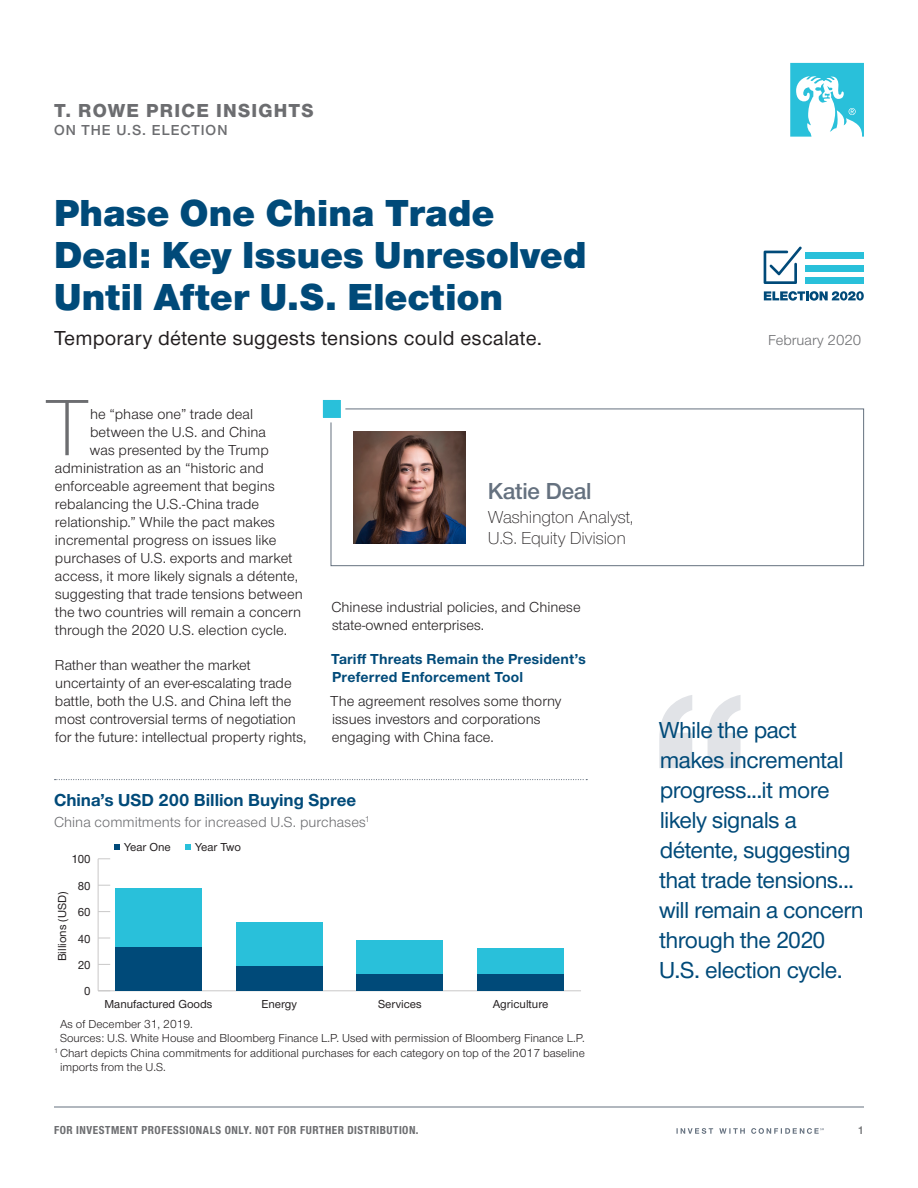
<style>
.page{position:relative;width:918px;height:1188px;background:#fff}
.page>*{position:absolute;margin:0;border:0;box-sizing:border-box;transform-origin:0 0}
.t1{font:300 82.8px "Nimbus Sans Novus";color:#6c6d70}
.t2{font:900 39px/42px "Nimbus Sans Novus";letter-spacing:.005em;color:#004a79}
.t3{font:500 24px/30px "Nimbus Sans Novus";letter-spacing:-.025em;color:#004a79}
.t4{font:600 24px "Nimbus Sans Novus";letter-spacing:-.01em;color:#65717f}
.t5{font:500 21px "Nimbus Sans Novus";letter-spacing:.01em;color:#231f20}
.t6{font:800 19.5px "Nimbus Sans Novus";letter-spacing:.065em;color:#6c6d70}
.t7{font:300 18px/21px "Nimbus Sans Novus";letter-spacing:-.01em;color:#231f20}
.t8{font:700 18px "Nimbus Sans Novus";color:#004a79}
.t9{font:15px/18px "Nimbus Sans Novus";color:#231f20}
.t10{font:700 15px/18px "Nimbus Sans Novus";letter-spacing:.015em;color:#004a79}
.t11{font:15px "Nimbus Sans Novus";letter-spacing:.005em;color:#6c6d70}
.t12{font:600 15px "Nimbus Sans Novus";letter-spacing:.065em;color:#6c6d70}
.t13{font:12px "Nimbus Sans Novus";color:#231f20}
.t14{font:500 12px "Nimbus Sans Novus";color:#231f20}
.t15{font:700 12px "Nimbus Sans Novus Cond";letter-spacing:.04em;color:#6c6d70}
.t16{font:600 11.25px "Nimbus Sans Novus";color:#6c6d70}
</style>
<div class="page">
<hr style="left:54px;top:1107px;width:810px;height:1px;background:#65717f">
<svg style="left:790px;top:63px;width:74px;height:74px"></svg>
<div style="left:805px;top:278px;width:58px;height:6px;background:#29c0da"></div>
<div style="left:805px;top:265px;width:58px;height:6px;background:#29c0da"></div>
<div style="left:805px;top:252px;width:59px;height:6px;background:#29c0da"></div>
<svg style="left:764px;top:291px;width:100px;height:10px"></svg>
<svg style="left:764px;top:246px;width:38px;height:38px"></svg>
<svg style="left:55px;top:779px;width:532px;height:1px"></svg>
<hr style="left:98px;top:990px;width:483px;height:1px;background:#c9c8c8">
<hr style="left:98px;top:859px;width:1px;height:132px;background:#c9c8c8">
<svg style="left:98px;top:938px;width:12px;height:1px"></svg>
<svg style="left:98px;top:858px;width:12px;height:1px"></svg>
<div style="left:115px;top:888px;width:87px;height:59px;background:#29c0da"></div>
<div style="left:236px;top:922px;width:87px;height:44px;background:#29c0da"></div>
<div style="left:356px;top:941px;width:87px;height:33px;background:#29c0da"></div>
<div style="left:477px;top:949px;width:87px;height:25px;background:#29c0da"></div>
<div style="left:115px;top:947px;width:87px;height:44px;background:#004a79"></div>
<div style="left:236px;top:966px;width:87px;height:25px;background:#004a79"></div>
<div style="left:356px;top:974px;width:87px;height:17px;background:#004a79"></div>
<div style="left:477px;top:974px;width:87px;height:17px;background:#004a79"></div>
<svg style="left:185px;top:844px;width:6px;height:6px"></svg>
<svg style="left:114px;top:844px;width:6px;height:6px"></svg>
<svg style="left:677px;top:1128px;width:147px;height:6px"></svg>
<svg style="left:659px;top:695px;width:82px;height:73px"></svg>
<div style="left:331px;top:409px;width:533px;height:157px;border:1px solid #65717f"></div>
<div style="left:318px;top:395px;width:27px;height:27px;background:#29c0da;border:4px solid #fff"></div>
<img style="left:354px;top:432px;width:111px;height:112px">
<h3 class="t6" style="left:54px;top:97px;width:261px">T. ROWE PRICE INSIGHTS</h3>
<p class="t12" style="left:54px;top:120px;width:175px">ON THE U.S. ELECTION</p>
<h2 class="t2" style="left:54px;top:189px;width:534px">Phase One China Trade<br>Deal: Key Issues Unresolved<br>Until After U.S. Election</h2>
<h3 class="t5" style="left:54px;top:324px;width:490px">Temporary détente suggests tensions could escalate.</h3>
<h1 class="t1" style="left:45px;top:372px;width:46px">T</h1>
<p class="t9" style="left:90px;top:405px;width:165px">he “phase one” trade deal</p>
<p class="t9" style="left:90px;top:423px;width:177px">between the U.S. and China</p>
<p class="t9" style="left:90px;top:441px;width:180px">was presented by the Trump</p>
<p class="t9" style="left:55px;top:459px;width:210px">administration as an “historic and</p>
<p class="t9" style="left:55px;top:477px;width:221px">enforceable agreement that begins</p>
<p class="t9" style="left:55px;top:495px;width:206px">rebalancing the U.S.‑China trade</p>
<p class="t9" style="left:55px;top:513px;width:222px">relationship.” While the pact makes</p>
<p class="t9" style="left:55px;top:531px;width:223px">incremental progress on issues like</p>
<p class="t9" style="left:55px;top:549px;width:239px">purchases of U.S. exports and market</p>
<p class="t9" style="left:55px;top:567px;width:245px">access, it more likely signals a détente,</p>
<p class="t9" style="left:55px;top:585px;width:249px">suggesting that trade tensions between</p>
<p class="t9" style="left:55px;top:603px;width:247px">the two countries will remain a concern</p>
<p class="t9" style="left:55px;top:621px;width:234px">through the 2020 U.S. election cycle.</p>
<p class="t9" style="left:55px;top:655px;width:253px">Rather than weather the market uncertainty of an ever‑escalating trade battle, both the U.S. and China left the most controversial terms of negotiation for the future: intellectual property rights,</p>
<h3 class="t4" style="left:488px;top:476px;width:105px">Katie Deal</h3>
<p class="t7" style="left:488px;top:505px;width:147px">Washington Analyst,<br>U.S. Equity Division</p>
<p class="t9" style="left:331px;top:597px;width:251px">Chinese industrial policies, and Chinese state‑owned enterprises.</p>
<p class="t10" style="left:331px;top:650px;width:256px">Tariff Threats Remain the President’s<br>Preferred Enforcement Tool</p>
<p class="t9" style="left:330px;top:692px;width:233px">The agreement resolves some thorny issues investors and corporations engaging with China face.</p>
<p class="t8" style="left:54px;top:788px;width:304px">China’s USD 200 Billion Buying Spree</p>
<p class="t11" style="left:54px;top:812px;width:317px">China commitments for increased U.S. purchases<sup>1</sup></p>
<p class="t14" style="left:71px;top:851px;width:21px">100</p>
<p class="t14" style="left:54px;top:961px;width:72px;rotate:-90deg">Billions (USD)</p>
<p class="t14" style="left:78px;top:878px;width:14px">80</p>
<p class="t14" style="left:78px;top:904px;width:14px">60</p>
<p class="t14" style="left:78px;top:931px;width:14px">40</p>
<p class="t14" style="left:78px;top:957px;width:14px">20</p>
<p class="t14" style="left:84px;top:983px;width:8px">0</p>
<p class="t14" style="left:124px;top:839px;width:48px">Year One</p>
<p class="t14" style="left:195px;top:839px;width:47px">Year Two</p>
<p class="t14" style="left:104px;top:996px;width:110px">Manufactured Goods</p>
<p class="t14" style="left:261px;top:996px;width:37px">Energy</p>
<p class="t14" style="left:378px;top:996px;width:45px">Services</p>
<p class="t14" style="left:493px;top:996px;width:57px">Agriculture</p>
<p class="t13" style="left:60px;top:1016px;width:134px">As of December 31, 2019.</p>
<p class="t13" style="left:60px;top:1030px;width:526px">Sources: U.S. White House and Bloomberg Finance L.P. Used with permission of Bloomberg Finance L.P.</p>
<p class="t13" style="left:54px;top:1045px;width:532px"><sup>1</sup> Chart depicts China commitments for additional purchases for each category on top of the 2017 baseline</p>
<p class="t13" style="left:60px;top:1059px;width:107px">imports from the U.S.</p>
<p class="t15" style="left:54px;top:1122px;width:366px">FOR INVESTMENT PROFESSIONALS ONLY. NOT FOR FURTHER DISTRIBUTION.</p>
<p class="t11" style="left:768px;top:330px;width:95px">February 2020</p>
<h3 class="t3" style="left:659px;top:714px;width:207px">While the pact makes incremental progress...it more likely signals a détente, suggesting that trade tensions... will remain a concern through the 2020<br>U.S. election cycle.</h3>
<p class="t16" style="left:858px;top:1123px;width:7px">1</p>
</div>
